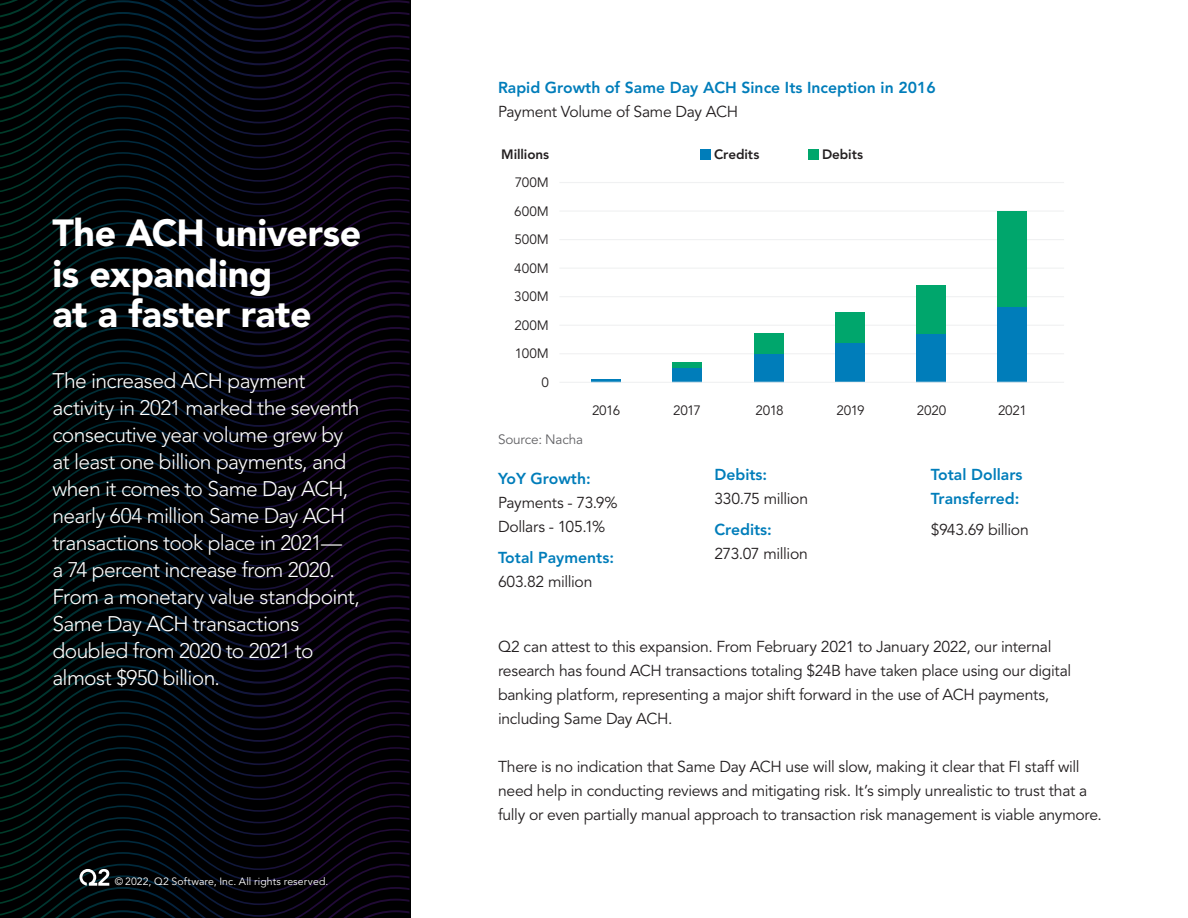
<style>
.page{position:relative;width:1188px;height:918px;background:#fff}
.page>*{position:absolute;margin:0;border:0;box-sizing:border-box;transform-origin:0 0}
.H2_Green{font:900 37.5px/40.5px "Avenir LT Std";letter-spacing:-.01em;color:#fff}
.t1{font:300 21px/27px "Avenir LT Std";letter-spacing:-.03em;color:#fff}
.H2_Green-2{font:15.75px/24px "Avenir LT Std";letter-spacing:-.02em;color:#231f20}
.H5_Blue{font:800 15.75px/24px "Avenir LT Std";color:#007dba}
.H5_Blue-2{font:15.75px "Avenir LT Std";letter-spacing:-.025em;color:#231f20}
.H2_Green-3{font:13.5px "Avenir LT Std";letter-spacing:-.015em;color:#231f20}
.H2_Green-4{font:800 13.5px "Avenir LT Std";letter-spacing:-.005em;color:#231f20}
.Copyright_and_Source{font:13.5px "Avenir LT Std";letter-spacing:-.01em;color:#636366}
.t2{font:10.5px "Avenir LT Std";letter-spacing:.01em;color:#fff}
</style>
<div class="page">
<hr style="left:559px;top:182px;width:505px;height:1px;background:#f0f1f2">
<hr style="left:559px;top:210px;width:505px;height:2px;background:#f0f1f2">
<hr style="left:559px;top:239px;width:505px;height:1px;background:#f0f1f2">
<hr style="left:559px;top:268px;width:505px;height:1px;background:#f0f1f2">
<hr style="left:559px;top:296px;width:505px;height:1px;background:#f0f1f2">
<hr style="left:559px;top:325px;width:505px;height:1px;background:#f0f1f2">
<hr style="left:559px;top:353px;width:505px;height:1px;background:#f0f1f2">
<hr style="left:591px;top:379px;width:30px;height:3px;background:#007dba">
<div style="left:673px;top:368px;width:29px;height:14px;background:#007dba"></div>
<div style="left:673px;top:363px;width:29px;height:5px;background:#00a66c"></div>
<div style="left:754px;top:353px;width:29px;height:29px;background:#007dba"></div>
<div style="left:754px;top:334px;width:29px;height:20px;background:#00a66c"></div>
<div style="left:835px;top:343px;width:29px;height:39px;background:#007dba"></div>
<div style="left:835px;top:312px;width:29px;height:31px;background:#00a66c"></div>
<div style="left:916px;top:334px;width:30px;height:48px;background:#007dba"></div>
<div style="left:916px;top:285px;width:30px;height:49px;background:#00a66c"></div>
<div style="left:997px;top:307px;width:30px;height:75px;background:#007dba"></div>
<div style="left:997px;top:212px;width:30px;height:95px;background:#00a66c"></div>
<div style="left:700px;top:149px;width:10px;height:10px;background:#007dba"></div>
<div style="left:808px;top:149px;width:11px;height:10px;background:#00a66c"></div>
<hr style="left:559px;top:382px;width:505px;height:1px;background:#f0f1f2">
<svg style="left:0;top:0;width:410px;height:918px;background:#02050a"></svg>
<p class="H2_Green" style="left:52px;top:213px;width:310px">The ACH universe is expanding<br>at a faster rate</p>
<h3 class="t1" style="left:52px;top:367px;width:309px">The increased ACH payment activity in 2021 marked the seventh consecutive year volume grew by at least one billion payments, and when it comes to Same Day ACH, nearly 604 million Same Day ACH transactions took place in 2021—<br>a 74 percent increase from 2020.<br>From a monetary value standpoint,<br>Same Day ACH transactions doubled from 2020 to 2021 to almost $950 billion.</h3>
<p class="t2" style="left:115px;top:876px;width:215px">© 2022, Q2 Software, Inc. All rights reserved.</p>
<p class="H5_Blue" style="left:498px;top:75px;width:439px">Rapid Growth of Same Day ACH Since Its Inception in 2016</p>
<p class="H2_Green-2" style="left:498px;top:100px;width:242px">Payment Volume of Same Day ACH</p>
<p class="H2_Green-4" style="left:501px;top:146px;width:49px">Millions</p>
<p class="H2_Green-4" style="left:714px;top:146px;width:47px">Credits</p>
<p class="H2_Green-4" style="left:822px;top:146px;width:43px">Debits</p>
<p class="H2_Green-3" style="left:515px;top:175px;width:36px">700M</p>
<p class="H2_Green-3" style="left:514px;top:203px;width:36px">600M</p>
<p class="H2_Green-3" style="left:514px;top:232px;width:36px">500M</p>
<p class="H2_Green-3" style="left:514px;top:260px;width:36px">400M</p>
<p class="H2_Green-3" style="left:514px;top:289px;width:36px">300M</p>
<p class="H2_Green-3" style="left:514px;top:317px;width:36px">200M</p>
<p class="H2_Green-3" style="left:515px;top:346px;width:36px">100M</p>
<p class="H2_Green-3" style="left:541px;top:374px;width:9px">0</p>
<p class="H2_Green-3" style="left:592px;top:403px;width:30px">2016</p>
<p class="H2_Green-3" style="left:673px;top:403px;width:30px">2017</p>
<p class="H2_Green-3" style="left:755px;top:403px;width:30px">2018</p>
<p class="H2_Green-3" style="left:837px;top:403px;width:30px">2019</p>
<p class="H2_Green-3" style="left:917px;top:403px;width:31px">2020</p>
<p class="H2_Green-3" style="left:998px;top:403px;width:30px">2021</p>
<p class="Copyright_and_Source" style="left:498px;top:431px;width:87px">Source: Nacha</p>
<p class="H5_Blue" style="left:498px;top:466px;width:94px">YoY Growth:</p>
<p class="H2_Green-2" style="left:498px;top:491px;width:121px">Payments - 73.9%</p>
<p class="H2_Green-2" style="left:498px;top:515px;width:109px">Dollars - 105.1%</p>
<p class="H5_Blue" style="left:498px;top:545px;width:118px">Total Payments:</p>
<p class="H5_Blue-2" style="left:498px;top:572px;width:96px">603.82 million</p>
<p class="H5_Blue" style="left:714px;top:463px;width:54px">Debits:</p>
<p class="H5_Blue-2" style="left:714px;top:489px;width:95px">330.75 million</p>
<p class="H5_Blue" style="left:714px;top:517px;width:59px">Credits:</p>
<p class="H5_Blue-2" style="left:714px;top:544px;width:95px">273.07 million</p>
<p class="H5_Blue" style="left:931px;top:463px;width:93px">Total Dollars<br>Transferred:</p>
<p class="H5_Blue-2" style="left:931px;top:520px;width:99px">$943.69 billion</p>
<p class="H2_Green-2" style="left:498px;top:635px;width:575px">Q2 can attest to this expansion. From February 2021 to January 2022, our internal research has found ACH transactions totaling $24B have taken place using our digital banking platform, representing a major shift forward in the use of ACH payments, including Same Day ACH.</p>
<p class="H2_Green-2" style="left:498px;top:755px;width:606px">There is no indication that Same Day ACH use will slow, making it clear that FI staff will need help in conducting reviews and mitigating risk. It’s simply unrealistic to trust that a fully or even partially manual approach to transaction risk management is viable anymore.</p>
</div>
